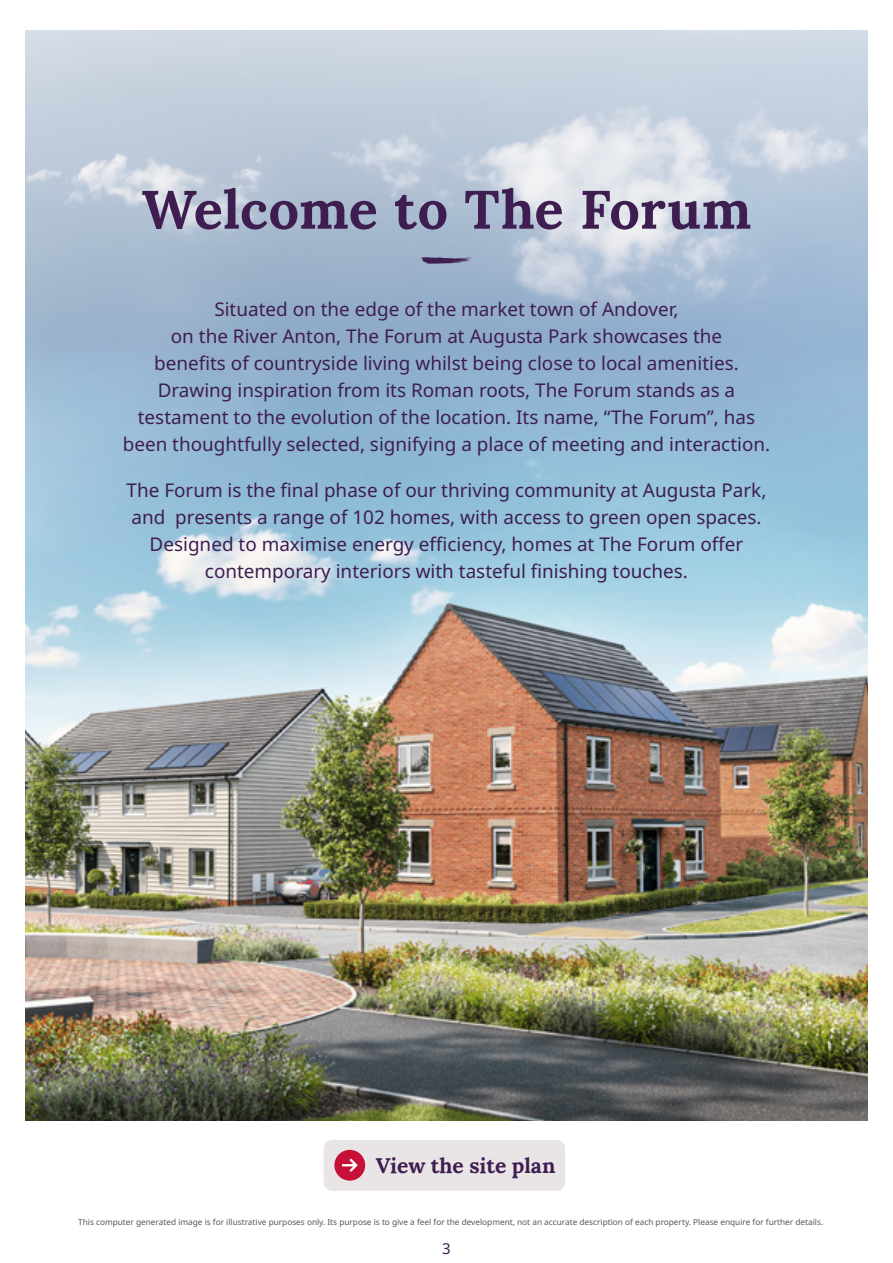
<style>
.page{position:relative;width:893px;height:1263px;background:#fff}
.page>*{position:absolute;margin:0;border:0;box-sizing:border-box;transform-origin:0 0}
.t1{font:700 54px "Lora";color:#3e1e50}
.t2{font:700 21px "Lora";color:#3e1e50}
.t3{font:18.9px/27px "Noto Sans";color:#3e1e50;text-align:center}
.t4{font:15px "Noto Sans";color:#3e1e50}
.t5{font:8.25px "Noto Sans";color:#575756}
</style>
<div class="page">
<img style="left:26px;top:689px;width:841px;height:432px">
<svg style="left:25px;top:30px;width:843px;height:659px;background:#adc5d8"></svg>
<div style="left:324px;top:1140px;width:241px;height:51px;background:#e9e4e6;border-radius:9px"></div>
<div style="left:334px;top:1150px;width:31px;height:30px;background:#c61037;border-radius:50%"></div>
<svg style="left:342px;top:1158px;width:16px;height:14px"></svg>
<svg style="left:421px;top:257px;width:51px;height:7px"></svg>
<h1 class="t1" style="left:142px;top:164px;width:611px">Welcome to The Forum</h1>
<p class="t3" style="left:123px;top:296px;width:649px">Situated on the edge of the market town of Andover,<br>on the River Anton, The Forum at Augusta Park showcases the<br>benefits of countryside living whilst being close to local amenities.<br>Drawing inspiration from its Roman roots, The Forum stands as a testament to the evolution of the location. Its name, “The Forum”, has been thoughtfully selected, signifying a place of meeting and interaction.</p>
<p class="t3" style="left:127px;top:477px;width:641px">The Forum is the final phase of our thriving community at Augusta Park, and presents a range of 102 homes, with access to green open spaces.<br>Designed to maximise energy efficiency, homes at The Forum offer contemporary interiors with tasteful finishing touches.</p>
<p class="t2" style="left:376px;top:1148px;width:181px">View the site plan</p>
<p class="t5" style="left:78px;top:1217px;width:746px">This computer generated image is for illustrative purposes only. Its purpose is to give a feel for the development, not an accurate description of each property. Please enquire for further details.</p>
<p class="t4" style="left:442px;top:1239px;width:10px">3</p>
</div>
